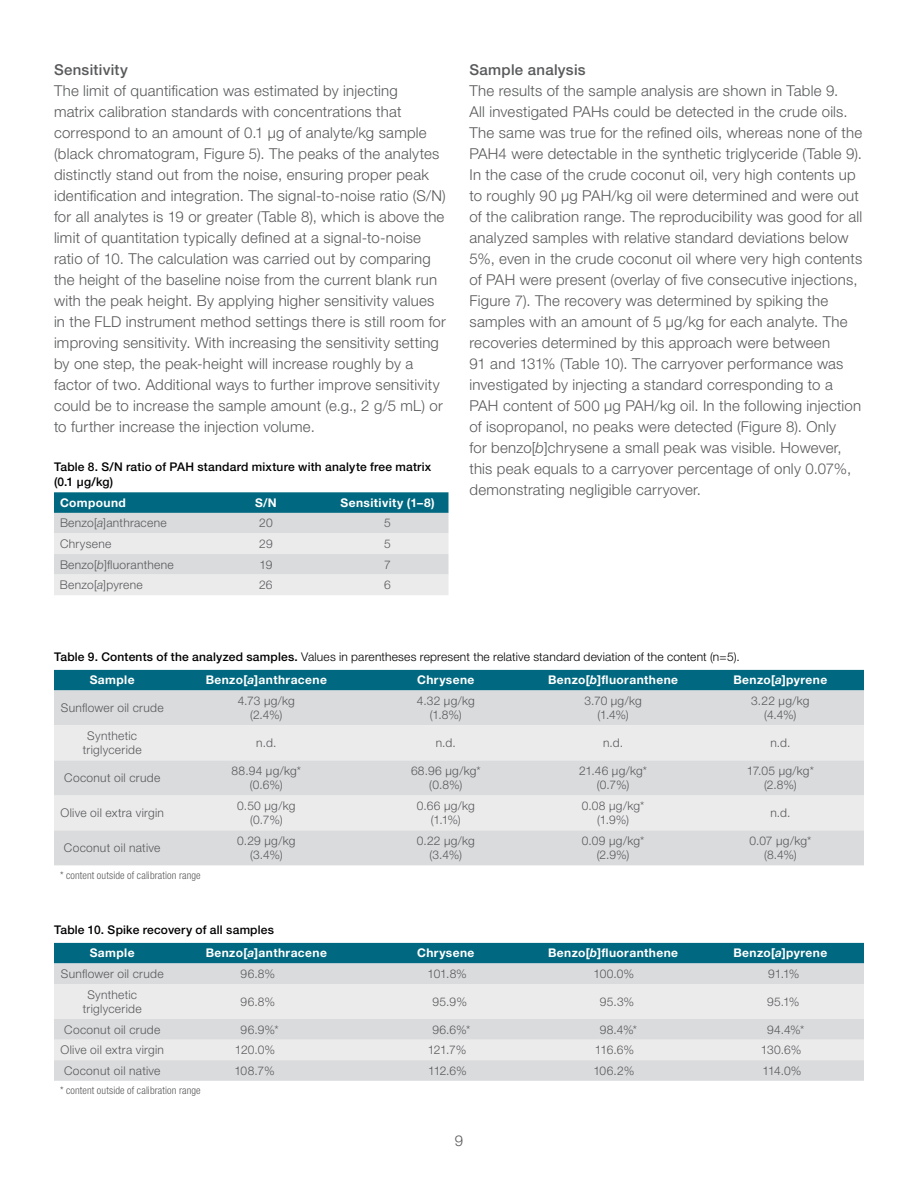
<style>
.page{position:relative;width:918px;height:1188px;background:#fff}
.page>*{position:absolute;margin:0;border:0;box-sizing:border-box;transform-origin:0 0}
.t1{font:300 15px/21px "Helvetica Neue LTW1 G";letter-spacing:.015em;color:#58595b}
.t2{font:500 15px "Helvetica Neue LTW1 G";letter-spacing:.02em;color:#58595b}
.t3{font:300 12px/14.4px "Helvetica Neue LTW1 G";letter-spacing:.025em;color:#58595b;text-align:center}
.t4{font:700 12px "Helvetica Neue LTW1 G";letter-spacing:.035em;color:#fff}
.t5{font:300 12px/23.9px "Helvetica Neue LTW1 G";letter-spacing:.015em;color:#000}
.t6{font:500 12px/15.8px "Helvetica Neue LTW1 G";letter-spacing:.02em;color:#000}
.t7{font:300 condensed 10.5px "Helvetica Neue LTW1 G";letter-spacing:.015em;color:#58595b}
.s1{font-style:italic}
.s2{font-weight:500}
.s3{font-weight:700;color:#fff}
</style>
<div class="page">
<svg style="left:54px;top:670px;width:810px;height:55px;background:#89b0ba"></svg>
<div style="left:54px;top:725px;width:810px;height:35px;background:#ebebec"></div>
<svg style="left:54px;top:760px;width:810px;height:105px;background:#dfe0e1"></svg>
<svg style="left:54px;top:943px;width:810px;height:41px;background:#6ea2ae"></svg>
<div style="left:54px;top:984px;width:810px;height:35px;background:#ebebec"></div>
<svg style="left:54px;top:1019px;width:810px;height:62px;background:#dfe0e1"></svg>
<svg style="left:54px;top:492px;width:395px;height:103px;background:#b5cad0"></svg>
<p class="t2" style="left:54px;top:61px;width:76px">Sensitivity</p>
<p class="t1" style="left:54px;top:80px;width:393px">The limit of quantification was estimated by injecting<br>matrix calibration standards with concentrations that correspond to an amount of 0.1 µg of analyte/kg sample (black chromatogram, Figure 5). The peaks of the analytes distinctly stand out from the noise, ensuring proper peak identification and integration. The signal-to-noise ratio (S/N) for all analytes is 19 or greater (Table 8), which is above the limit of quantitation typically defined at a signal-to-noise ratio of 10. The calculation was carried out by comparing the height of the baseline noise from the current blank run with the peak height. By applying higher sensitivity values in the FLD instrument method settings there is still room for improving sensitivity. With increasing the sensitivity setting by one step, the peak-height will increase roughly by a factor of two. Additional ways to further improve sensitivity could be to increase the sample amount (e.g., 2 g/5 mL) or to further increase the injection volume.</p>
<p class="t6" style="left:54px;top:458px;width:379px">Table 8. S/N ratio of PAH standard mixture with analyte free matrix (0.1 µg/kg)</p>
<p class="t4" style="left:60px;top:495px;width:67px">Compound</p>
<p class="t4" style="left:255px;top:495px;width:23px">S/N</p>
<p class="t4" style="left:340px;top:495px;width:96px">Sensitivity (1–8)</p>
<p class="t3" style="left:60px;top:516px;width:108px">Benzo[<span class="s1">a</span>]anthracene</p>
<p class="t3" style="left:259px;top:516px;width:15px">20</p>
<p class="t3" style="left:384px;top:516px;width:8px">5</p>
<p class="t3" style="left:60px;top:537px;width:53px">Chrysene</p>
<p class="t3" style="left:259px;top:537px;width:15px">29</p>
<p class="t3" style="left:384px;top:537px;width:8px">5</p>
<p class="t3" style="left:60px;top:557px;width:115px">Benzo[<span class="s1">b</span>]fluoranthene</p>
<p class="t3" style="left:260px;top:557px;width:14px">19</p>
<p class="t3" style="left:384px;top:557px;width:8px">7</p>
<p class="t3" style="left:60px;top:578px;width:84px">Benzo[<span class="s1">a</span>]pyrene</p>
<p class="t3" style="left:259px;top:578px;width:15px">26</p>
<p class="t3" style="left:384px;top:578px;width:8px">6</p>
<p class="t2" style="left:470px;top:61px;width:118px">Sample analysis</p>
<p class="t1" style="left:470px;top:80px;width:394px">The results of the sample analysis are shown in Table 9.<br>All investigated PAHs could be detected in the crude oils.<br>The same was true for the refined oils, whereas none of the PAH4 were detectable in the synthetic triglyceride (Table 9).<br>In the case of the crude coconut oil, very high contents up to roughly 90 µg PAH/kg oil were determined and were out of the calibration range. The reproducibility was good for all analyzed samples with relative standard deviations below 5%, even in the crude coconut oil where very high contents of PAH were present (overlay of five consecutive injections, Figure 7). The recovery was determined by spiking the samples with an amount of 5 µg/kg for each analyte. The recoveries determined by this approach were between<br>91 and 131% (Table 10). The carryover performance was investigated by injecting a standard corresponding to a PAH content of 500 µg PAH/kg oil. In the following injection of isopropanol, no peaks were detected (Figure 8). Only<br>for benzo[<span class="s1">b</span>]chrysene a small peak was visible. However, this peak equals to a carryover percentage of only 0.07%, demonstrating negligible carryover.</p>
<p class="t5" style="left:90px;top:644px;width:651px;text-indent:-36px"><span class="s2">Table 9. Contents of the analyzed samples.</span> Values in parentheses represent the relative standard deviation of the content (n=5).<br><span class="s3">Sample</span></p>
<p class="t4" style="left:206px;top:673px;width:123px">Benzo[<span class="s1">a</span>]anthracene</p>
<p class="t4" style="left:417px;top:673px;width:59px">Chrysene</p>
<p class="t4" style="left:548px;top:673px;width:132px">Benzo[<span class="s1">b</span>]fluoranthene</p>
<p class="t4" style="left:733px;top:673px;width:95px">Benzo[<span class="s1">a</span>]pyrene</p>
<p class="t3" style="left:61px;top:701px;width:104px">Sunflower oil crude</p>
<p class="t3" style="left:238px;top:694px;width:59px">4.73 µg/kg (2.4%)</p>
<p class="t3" style="left:417px;top:694px;width:60px">4.32 µg/kg (1.8%)</p>
<p class="t3" style="left:584px;top:694px;width:59px">3.70 µg/kg (1.4%)</p>
<p class="t3" style="left:751px;top:694px;width:60px">3.22 µg/kg (4.4%)</p>
<p class="t3" style="left:83px;top:729px;width:60px">Synthetic triglyceride</p>
<p class="t3" style="left:256px;top:736px;width:22px">n.d.</p>
<p class="t3" style="left:436px;top:736px;width:22px">n.d.</p>
<p class="t3" style="left:603px;top:736px;width:22px">n.d.</p>
<p class="t3" style="left:770px;top:736px;width:22px">n.d.</p>
<p class="t3" style="left:64px;top:771px;width:97px">Coconut oil crude</p>
<p class="t3" style="left:232px;top:763px;width:71px">88.94 µg/kg* (0.6%)</p>
<p class="t3" style="left:411px;top:763px;width:71px">68.96 µg/kg* (0.8%)</p>
<p class="t3" style="left:579px;top:763px;width:70px">21.46 µg/kg* (0.7%)</p>
<p class="t3" style="left:747px;top:763px;width:69px">17.05 µg/kg* (2.8%)</p>
<p class="t3" style="left:60px;top:806px;width:105px">Olive oil extra virgin</p>
<p class="t3" style="left:237px;top:798px;width:60px">0.50 µg/kg (0.7%)</p>
<p class="t3" style="left:417px;top:798px;width:60px">0.66 µg/kg (1.1%)</p>
<p class="t3" style="left:582px;top:798px;width:64px">0.08 µg/kg* (1.9%)</p>
<p class="t3" style="left:770px;top:806px;width:22px">n.d.</p>
<p class="t3" style="left:64px;top:841px;width:98px">Coconut oil native</p>
<p class="t3" style="left:237px;top:833px;width:60px">0.29 µg/kg (3.4%)</p>
<p class="t3" style="left:417px;top:833px;width:60px">0.22 µg/kg (3.4%)</p>
<p class="t3" style="left:582px;top:833px;width:64px">0.09 µg/kg* (2.9%)</p>
<p class="t3" style="left:749px;top:833px;width:64px">0.07 µg/kg* (8.4%)</p>
<p class="t7" style="left:60px;top:869px;width:142px">* content outside of calibration range</p>
<p class="t6" style="left:54px;top:922px;width:222px">Table 10. Spike recovery of all samples</p>
<p class="t4" style="left:90px;top:946px;width:46px">Sample</p>
<p class="t4" style="left:206px;top:946px;width:123px">Benzo[<span class="s1">a</span>]anthracene</p>
<p class="t4" style="left:417px;top:946px;width:59px">Chrysene</p>
<p class="t4" style="left:548px;top:946px;width:132px">Benzo[<span class="s1">b</span>]fluoranthene</p>
<p class="t4" style="left:733px;top:946px;width:95px">Benzo[<span class="s1">a</span>]pyrene</p>
<p class="t3" style="left:61px;top:967px;width:104px">Sunflower oil crude</p>
<p class="t3" style="left:241px;top:967px;width:36px">96.8%</p>
<p class="t3" style="left:427px;top:967px;width:41px">101.8%</p>
<p class="t3" style="left:593px;top:967px;width:42px">100.0%</p>
<p class="t3" style="left:768px;top:967px;width:33px">91.1%</p>
<p class="t3" style="left:83px;top:987px;width:60px">Synthetic triglyceride</p>
<p class="t3" style="left:241px;top:994px;width:36px">96.8%</p>
<p class="t3" style="left:433px;top:994px;width:36px">95.9%</p>
<p class="t3" style="left:600px;top:994px;width:36px">95.3%</p>
<p class="t3" style="left:767px;top:994px;width:34px">95.1%</p>
<p class="t3" style="left:64px;top:1022px;width:97px">Coconut oil crude</p>
<p class="t3" style="left:241px;top:1022px;width:40px">96.9%*</p>
<p class="t3" style="left:432px;top:1022px;width:39px">96.6%*</p>
<p class="t3" style="left:600px;top:1022px;width:39px">98.4%*</p>
<p class="t3" style="left:767px;top:1022px;width:39px">94.4%*</p>
<p class="t3" style="left:61px;top:1043px;width:105px">Olive oil extra virgin</p>
<p class="t3" style="left:235px;top:1043px;width:42px">120.0%</p>
<p class="t3" style="left:428px;top:1043px;width:40px">121.7%</p>
<p class="t3" style="left:595px;top:1043px;width:41px">116.6%</p>
<p class="t3" style="left:761px;top:1043px;width:42px">130.6%</p>
<p class="t3" style="left:64px;top:1063px;width:98px">Coconut oil native</p>
<p class="t3" style="left:234px;top:1063px;width:42px">108.7%</p>
<p class="t3" style="left:428px;top:1063px;width:40px">112.6%</p>
<p class="t3" style="left:593px;top:1063px;width:43px">106.2%</p>
<p class="t3" style="left:763px;top:1063px;width:40px">114.0%</p>
<p class="t7" style="left:60px;top:1084px;width:142px">* content outside of calibration range</p>
<p class="t1" style="left:455px;top:1130px;width:10px">9</p>
</div>
